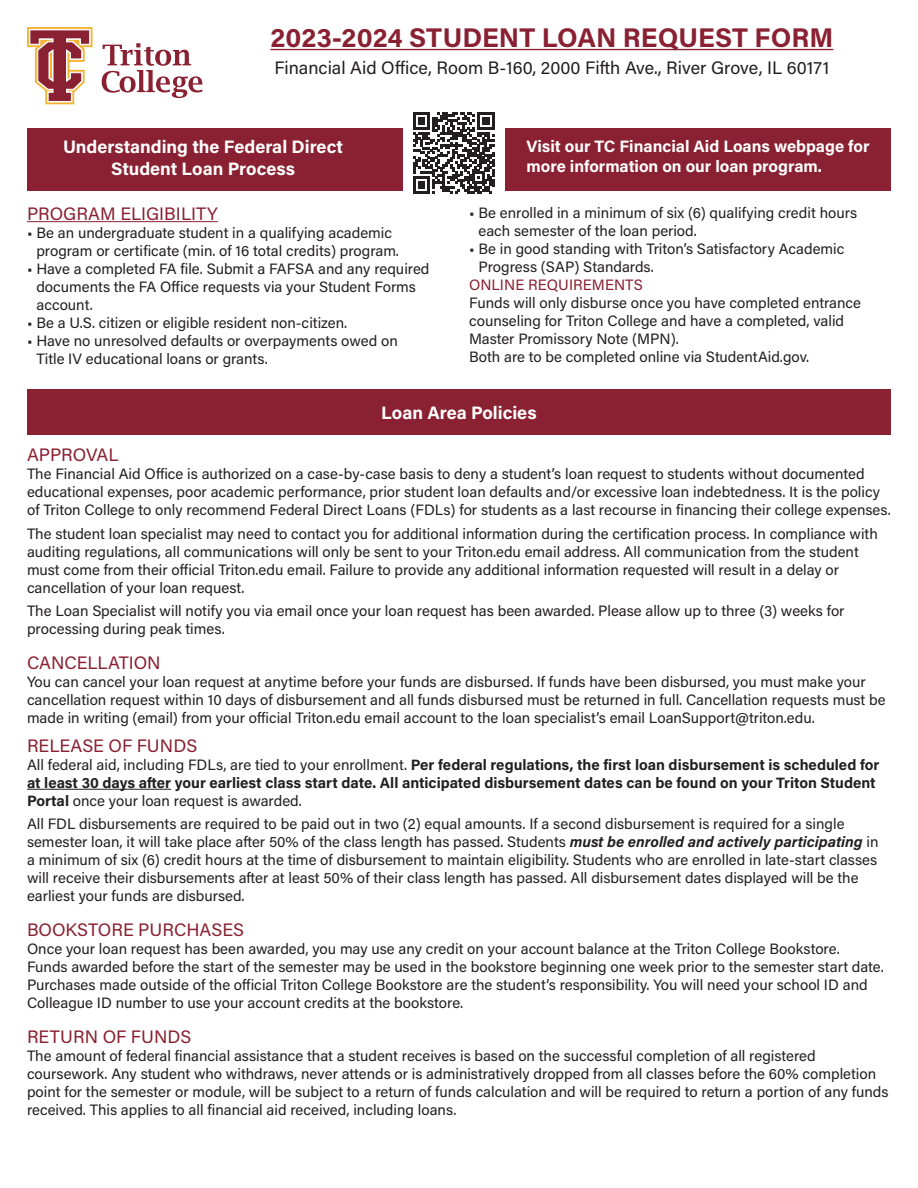
<style>
.page{position:relative;width:918px;height:1188px;background:#fff}
.page>*{position:absolute;margin:0;border:0;box-sizing:border-box;transform-origin:0 0}
.t1{font:700 27px "Acumin Pro";letter-spacing:.005em;color:#8a2132}
.t2{font:18px "Acumin Pro";color:#8a2132}
.t3{font:700 18px/21.6px "Acumin Pro";color:#fff;text-align:center}
.t4{font:18px "Acumin Pro";color:#231f20}
.t5{font:700 16.5px/19.8px "Acumin Pro";color:#fff}
.t6{font:15px/18px "Acumin Pro";color:#231f20}
.t7{font:700 15px/18px "Acumin Pro";color:#231f20}
.t8{font:15px "Acumin Pro";letter-spacing:.005em;color:#8a2132}
.s1{font-weight:400}
.s2{font-weight:700;font-style:italic}
</style>
<div class="page">
<svg style="left:102px;top:43px;width:100px;height:55px"></svg>
<svg style="left:27px;top:27px;width:66px;height:77px"></svg>
<hr style="left:270px;top:49px;width:563px;height:1px;background:#8a2132">
<div style="left:27px;top:128px;width:864px;height:62px;background:#8a2132"></div>
<div style="left:27px;top:390px;width:864px;height:45px;background:#8a2132"></div>
<hr style="left:27px;top:221px;width:191px;height:1px;background:#8a2132">
<hr style="left:27px;top:789px;width:144px;height:1px;background:#231f20">
<div style="left:403px;top:102px;width:101px;height:102px;background:#fff"></div>
<svg style="left:413px;top:112px;width:81px;height:82px"></svg>
<h1 class="t1" style="left:270px;top:18px;width:564px">2023-2024 STUDENT LOAN REQUEST FORM</h1>
<p class="t4" style="left:274px;top:55px;width:557px">Financial Aid Office, Room B-160, 2000 Fifth Ave., River Grove, IL 60171</p>
<p class="t3" style="left:63px;top:135px;width:282px">Understanding the Federal Direct<br>Student Loan Process</p>
<p class="t2" style="left:27px;top:201px;width:192px">PROGRAM ELIGIBILITY</p>
<p class="t6" style="left:36px;top:223px;width:364px;text-indent:-9px">• Be an undergraduate student in a qualifying academic program or certificate (min. of 16 total credits) program.</p>
<p class="t6" style="left:36px;top:259px;width:395px;text-indent:-9px">• Have a completed FA file. Submit a FAFSA and any required documents the FA Office requests via your Student Forms account.</p>
<p class="t6" style="left:27px;top:313px;width:322px">• Be a U.S. citizen or eligible resident non-citizen.</p>
<p class="t6" style="left:36px;top:331px;width:363px;text-indent:-9px">• Have no unresolved defaults or overpayments owed on<br>Title IV educational loans or grants.</p>
<p class="t5" style="left:526px;top:136px;width:345px">Visit our TC Financial Aid Loans webpage for more information on our loan program.</p>
<p class="t6" style="left:479px;top:203px;width:380px;text-indent:-9px">• Be enrolled in a minimum of six (6) qualifying credit hours each semester of the loan period.</p>
<p class="t6" style="left:479px;top:239px;width:367px;text-indent:-9px">• Be in good standing with Triton’s Satisfactory Academic<br>Progress (SAP) Standards.</p>
<p class="t8" style="left:469px;top:274px;width:175px">ONLINE REQUIREMENTS</p>
<p class="t6" style="left:469px;top:293px;width:393px">Funds will only disburse once you have completed entrance counseling for Triton College and have a completed, valid Master Promissory Note (MPN).<br>Both are to be completed online via StudentAid.gov.</p>
<p class="t3" style="left:381px;top:401px;width:157px">Loan Area Policies</p>
<p class="t2" style="left:27px;top:443px;width:93px">APPROVAL</p>
<p class="t6" style="left:27px;top:465px;width:865px">The Financial Aid Office is authorized on a case-by-case basis to deny a student’s loan request to students without documented educational expenses, poor academic performance, prior student loan defaults and/or excessive loan indebtedness. It is the policy of Triton College to only recommend Federal Direct Loans (FDLs) for students as a last recourse in financing their college expenses.</p>
<p class="t6" style="left:27px;top:524px;width:852px">The student loan specialist may need to contact you for additional information during the certification process. In compliance with auditing regulations, all communications will only be sent to your Triton.edu email address. All communication from the student must come from their official Triton.edu email. Failure to provide any additional information requested will result in a delay or cancellation of your loan request.</p>
<p class="t6" style="left:27px;top:601px;width:819px">The Loan Specialist will notify you via email once your loan request has been awarded. Please allow up to three (3) weeks for processing during peak times.</p>
<p class="t2" style="left:27px;top:651px;width:135px">CANCELLATION</p>
<p class="t6" style="left:27px;top:673px;width:860px">You can cancel your loan request at anytime before your funds are disbursed. If funds have been disbursed, you must make your cancellation request within 10 days of disbursement and all funds disbursed must be returned in full. Cancellation requests must be made in writing (email) from your official Triton.edu email account to the loan specialist’s email LoanSupport@triton.edu.</p>
<p class="t2" style="left:27px;top:733px;width:172px">RELEASE OF FUNDS</p>
<p class="t7" style="left:27px;top:755px;width:854px"><span class="s1">All federal aid, including FDLs, are tied to your enrollment.</span> Per federal regulations, the first loan disbursement is scheduled for at least 30 days after your earliest class start date. All anticipated disbursement dates can be found on your Triton Student<br>Portal <span class="s1">once your loan request is awarded.</span></p>
<p class="t6" style="left:27px;top:814px;width:853px">All FDL disbursements are required to be paid out in two (2) equal amounts. If a second disbursement is required for a single semester loan, it will take place after 50% of the class length has passed. Students <span class="s2">must be enrolled and actively participating</span> in a minimum of six (6) credit hours at the time of disbursement to maintain eligibility. Students who are enrolled in late-start classes will receive their disbursements after at least 50% of their class length has passed. All disbursement dates displayed will be the earliest your funds are disbursed.</p>
<p class="t2" style="left:27px;top:917px;width:219px">BOOKSTORE PURCHASES</p>
<p class="t6" style="left:27px;top:939px;width:858px">Once your loan request has been awarded, you may use any credit on your account balance at the Triton College Bookstore.<br>Funds awarded before the start of the semester may be used in the bookstore beginning one week prior to the semester start date.<br>Purchases made outside of the official Triton College Bookstore are the student’s responsibility. You will need your school ID and Colleague ID number to use your account credits at the bookstore.</p>
<p class="t2" style="left:27px;top:1025px;width:166px">RETURN OF FUNDS</p>
<p class="t6" style="left:27px;top:1046px;width:863px">The amount of federal financial assistance that a student receives is based on the successful completion of all registered coursework. Any student who withdraws, never attends or is administratively dropped from all classes before the 60% completion point for the semester or module, will be subject to a return of funds calculation and will be required to return a portion of any funds received. This applies to all financial aid received, including loans.</p>
</div>
